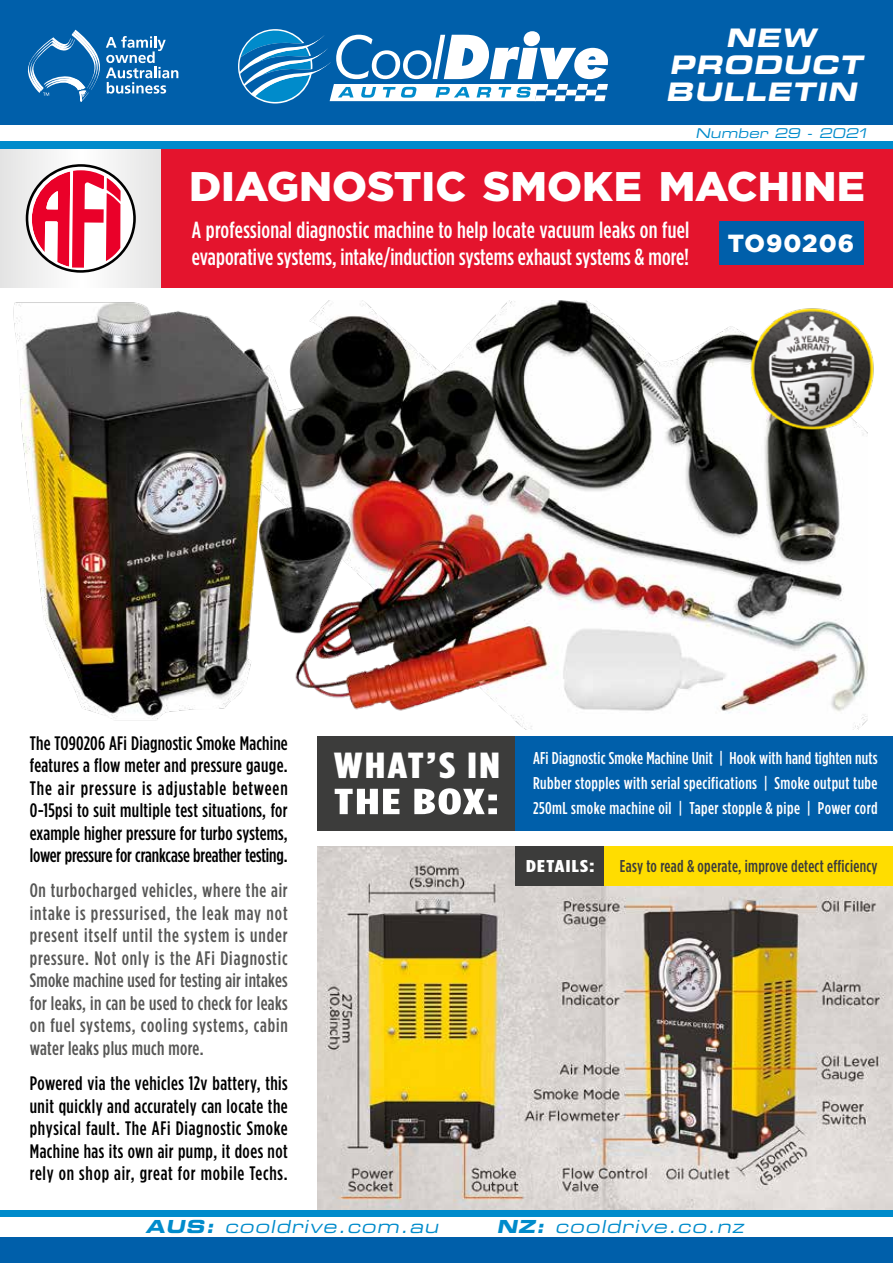
<style>
.page{position:relative;width:893px;height:1263px;background:#fff}
.page>*{position:absolute;margin:0;border:0;box-sizing:border-box;transform-origin:0 0}
.t1{font:900 41.4px "Gotham";color:#fff}
.t2{font:900 36.3px/36.5px "Gotham Condensed";letter-spacing:.04em;color:#fff;scale:1.24 1}
.t3{font:italic 25.5px/27px "Eurostile LT Std Bold Ex 2";color:#fff;text-align:center}
.t4{font:900 24.75px "Gotham";letter-spacing:.04em;color:#fff}
.t5{font:500 23.25px/27px "Gotham Condensed";letter-spacing:.005em;color:#fff}
.t6{font:500 19.5px/22.5px "Gotham Condensed";letter-spacing:.01em;color:#000;text-align:justify}
.t7{font:500 19.5px/22.5px "Gotham Condensed";letter-spacing:.035em;color:#575756;text-align:justify}
.t8{font:italic 18px "Eurostile LT Std Ex 2";color:#008bcb}
.t9{font:500 17.1px/24.9px "Gotham Condensed";letter-spacing:.025em;color:#fff;text-align:justify}
.t10{font:500 17.1px "Gotham Condensed";letter-spacing:.015em;color:#3c3c3b}
.t11{font:900 17.1px "Gotham Condensed";letter-spacing:.06em;color:#fff;scale:1.3 1}
.t12{font:italic 13.5px "Eurostile LT Std Ex 2";color:#008bcb}
.s1{font-family:"Eurostile LT Std Bold Ex 2"}
</style>
<div class="page">
<img style="left:317px;top:847px;width:576px;height:363px">
<img style="left:13px;top:300px;width:854px;height:429px">
<div style="left:0;top:0;width:893px;height:124px;background:#005faa"></div>
<div style="left:0;top:141px;width:893px;height:9px;background:#008bcb"></div>
<div style="left:0;top:1237px;width:893px;height:26px;background:#005faa"></div>
<div style="left:0;top:1210px;width:893px;height:6px;background:#008bcb"></div>
<svg style="left:239px;top:29px;width:369px;height:75px"></svg>
<svg style="left:28px;top:30px;width:150px;height:72px"></svg>
<div style="left:0;top:150px;width:162px;height:138px;background:linear-gradient(to right,#f1f1f1,#f2f2f1)"></div>
<div style="left:162px;top:150px;width:731px;height:138px;background:#e4142d"></div>
<svg style="left:25px;top:164px;width:111px;height:109px"></svg>
<div style="left:719px;top:222px;width:144px;height:43px;background:#005faa"></div>
<div style="left:515px;top:736px;width:378px;height:95px;background:#005faa"></div>
<div style="left:317px;top:736px;width:198px;height:95px;background:#3c3c3b"></div>
<div style="left:604px;top:847px;width:289px;height:39px;background:#fd0"></div>
<div style="left:515px;top:847px;width:89px;height:39px;background:#3c3c3b"></div>
<img style="left:747px;top:304px;width:127px;height:130px">
<h3 class="t3" style="left:666px;top:24px;width:204px">NEW<br>PRODUCT<br>BULLETIN</h3>
<p class="t12" style="left:695px;top:123px;width:179px">Number 29 - 2021</p>
<h1 class="t1" style="left:189px;top:162px;width:677px">DIAGNOSTIC SMOKE MACHINE</h1>
<p class="t5" style="left:192px;top:216px;width:499px">A professional diagnostic machine to help locate vacuum leaks on fuel evaporative systems, intake/induction systems exhaust systems &amp; more!</p>
<p class="t4" style="left:728px;top:229px;width:128px">TO90206</p>
<p class="t6" style="left:30px;top:731px;width:259px">The TO90206 AFi Diagnostic Smoke Machine features a flow meter and pressure gauge.<br>The air pressure is adjustable between 0-15psi to suit multiple test situations, for example higher pressure for turbo systems, lower pressure for crankcase breather testing.</p>
<p class="t7" style="left:30px;top:879px;width:259px">On turbocharged vehicles, where the air intake is pressurised, the leak may not present itself until the system is under pressure. Not only is the AFi Diagnostic Smoke machine used for testing air intakes for leaks, in can be used to check for leaks on fuel systems, cooling systems, cabin water leaks plus much more.</p>
<p class="t6" style="left:30px;top:1071px;width:259px">Powered via the vehicles 12v battery, this unit quickly and accurately can locate the physical fault. The AFi Diagnostic Smoke Machine has its own air pump, it does not rely on shop air, great for mobile Techs.</p>
<h2 class="t2" style="left:334px;top:746px;width:135px">WHAT’S IN<br>THE BOX:</h2>
<p class="t9" style="left:533px;top:745px;width:346px">AFi Diagnostic Smoke Machine Unit | Hook with hand tighten nuts Rubber stopples with serial specifications | Smoke output tube 250mL smoke machine oil | Taper stopple &amp; pipe | Power cord</p>
<p class="t11" style="left:526px;top:856px;width:54px">DETAILS:</p>
<p class="t10" style="left:620px;top:857px;width:259px">Easy to read &amp; operate, improve detect efficiency</p>
<p class="t8" style="left:145px;top:1215px;width:299px"><span class="s1">AUS:</span> cooldrive.com.au</p>
<p class="t8" style="left:497px;top:1215px;width:253px"><span class="s1">NZ:</span> cooldrive.co.nz</p>
</div>
